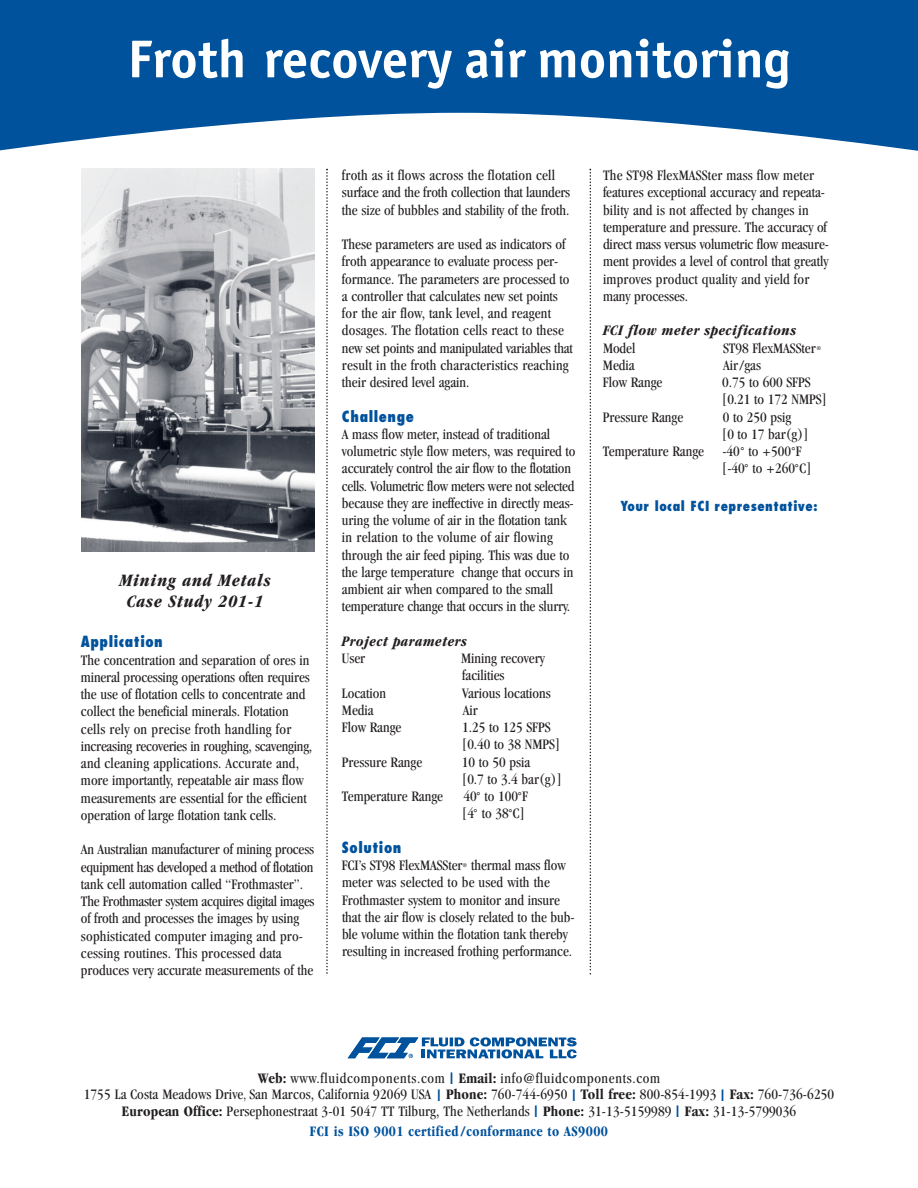
<style>
.page{position:relative;width:918px;height:1188px;background:#fff}
.page>*{position:absolute;margin:0;border:0;box-sizing:border-box;transform-origin:0 0}
.t1{font:700 53.4px "Officina Sans";color:#fff}
.t2{font:italic 700 condensed 18px/21.6px "Garamond";letter-spacing:.04em;color:#231f20;text-align:center}
.t3{font:condensed 15px/17.2px "Garamond";color:#231f20}
.t4{font:italic 700 condensed 15px "Garamond";letter-spacing:.03em;color:#231f20}
.t5{font:700 condensed 15px "Garamond";letter-spacing:.03em;color:#00529c;scale:.95 1}
.t6{font:800 condensed 15px "Futura";letter-spacing:.035em;color:#00529c}
.t7{font:800 condensed 13.5px "Futura";letter-spacing:.035em;color:#00529c}
.t8{font:condensed 6px "Garamond";color:#231f20}
.s1{font-weight:700}
.s2{font-weight:700;font-size:16.5px;color:#00529c}
</style>
<div class="page">
<svg style="left:0;top:0;width:918px;height:151px;fill:#00529c"></svg>
<svg style="left:348px;top:1037px;width:229px;height:21px"></svg>
<img style="left:81px;top:169px;width:233px;height:382px">
<svg style="left:326px;top:169px;width:2px;height:805px"></svg>
<svg style="left:590px;top:169px;width:1px;height:806px"></svg>
<h1 class="t1" style="left:128px;top:39px;width:664px">Froth recovery air monitoring</h1>
<p class="t2" style="left:120px;top:570px;width:153px">Mining and Metals<br>Case Study 201-1</p>
<p class="t6" style="left:81px;top:635px;width:83px">Application</p>
<p class="t3" style="left:81px;top:652px;width:233px">The concentration and separation of ores in mineral processing operations often requires the use of flotation cells to concentrate and collect the beneficial minerals. Flotation cells rely on precise froth handling for increasing recoveries in roughing, scavenging, and cleaning applications. Accurate and, more importantly, repeatable air mass flow measurements are essential for the efficient operation of large flotation tank cells.</p>
<p class="t3" style="left:81px;top:842px;width:235px">An Australian manufacturer of mining process equipment has developed a method of flotation tank cell automation called “Frothmaster”.<br>The Frothmaster system acquires digital images of froth and processes the images by using sophisticated computer imaging and pro&shy;cessing routines. This processed data produces very accurate measurements of the</p>
<p class="t3" style="left:342px;top:168px;width:230px">froth as it flows across the flotation cell surface and the froth collection that launders the size of bubbles and stability of the froth.</p>
<p class="t3" style="left:342px;top:237px;width:232px">These parameters are used as indicators of froth appearance to evaluate process per&shy;formance. The parameters are processed to a controller that calculates new set points for the air flow, tank level, and reagent dosages. The flotation cells react to these new set points and manipulated variables that result in the froth characteristics reaching their desired level again.</p>
<p class="t6" style="left:342px;top:410px;width:74px">Challenge</p>
<p class="t3" style="left:342px;top:427px;width:235px">A mass flow meter, instead of traditional volumetric style flow meters, was required to accurately control the air flow to the flotation cells. Volumetric flow meters were not selected because they are ineffective in directly meas&shy;uring the volume of air in the flotation tank in relation to the volume of air flowing through the air feed piping. This was due to the large temperature change that occurs in ambient air when compared to the small temperature change that occurs in the slurry.</p>
<p class="t4" style="left:342px;top:635px;width:127px">Project parameters</p>
<p class="t3" style="left:342px;top:651px;width:25px">User</p>
<p class="t3" style="left:461px;top:651px;width:85px">Mining recovery facilities</p>
<p class="t3" style="left:342px;top:685px;width:46px">Location</p>
<p class="t3" style="left:462px;top:685px;width:90px">Various locations</p>
<p class="t3" style="left:342px;top:703px;width:33px">Media</p>
<p class="t3" style="left:463px;top:703px;width:16px">Air</p>
<p class="t3" style="left:342px;top:720px;width:61px">Flow Range</p>
<p class="t3" style="left:462px;top:720px;width:101px">1.25 to 125 SFPS [0.40 to 38 NMPS]</p>
<p class="t3" style="left:342px;top:754px;width:82px">Pressure Range</p>
<p class="t3" style="left:462px;top:754px;width:102px">10 to 50 psia<br>[0.7 to 3.4 bar(g)]</p>
<p class="t3" style="left:342px;top:789px;width:103px">Temperature Range</p>
<p class="t3" style="left:462px;top:789px;width:68px">40˚ to 100˚F [4˚ to 38˚C]</p>
<p class="t6" style="left:342px;top:841px;width:61px">Solution</p>
<p class="t3" style="left:342px;top:858px;width:122px">FCI’s ST98 FlexMASSter</p>
<p class="t8" style="left:463px;top:863px;width:6px">®</p>
<p class="t3" style="left:342px;top:858px;width:234px;text-indent:129px">thermal mass flow meter was selected to be used with the Frothmaster system to monitor and insure that the air flow is closely related to the bub&shy;ble volume within the flotation tank thereby resulting in increased frothing performance.</p>
<p class="t3" style="left:603px;top:168px;width:227px">The ST98 FlexMASSter mass flow meter features exceptional accuracy and repeata&shy;bility and is not affected by changes in temperature and pressure. The accuracy of direct mass versus volumetric flow measure&shy;ment provides a level of control that greatly improves product quality and yield for many processes.</p>
<p class="t4" style="left:603px;top:325px;width:195px">FCI flow meter specifications</p>
<p class="t3" style="left:603px;top:340px;width:34px">Model</p>
<p class="t3" style="left:723px;top:340px;width:94px">ST98 FlexMASSter</p>
<p class="t8" style="left:816px;top:345px;width:6px">®</p>
<p class="t3" style="left:603px;top:358px;width:33px">Media</p>
<p class="t3" style="left:723px;top:358px;width:39px">Air /gas</p>
<p class="t3" style="left:603px;top:375px;width:61px">Flow Range</p>
<p class="t3" style="left:722px;top:375px;width:107px">0.75 to 600 SFPS [0.21 to 172 NMPS]</p>
<p class="t3" style="left:603px;top:409px;width:82px">Pressure Range</p>
<p class="t3" style="left:723px;top:409px;width:70px">0 to 250 psig</p>
<p class="t3" style="left:722px;top:427px;width:89px">[0 to 17 bar(g)]</p>
<p class="t3" style="left:603px;top:444px;width:200px">Temperature Range -40˚ to +500˚F</p>
<p class="t3" style="left:722px;top:461px;width:92px">[-40˚ to +260˚C]</p>
<p class="t7" style="left:620px;top:500px;width:199px">Your local FCI representative:</p>
<p class="t3" style="left:84px;top:1071px;width:752px;line-height:16.5px;text-align:center"><span class="s1">Web:</span> www.fluidcomponents.com <span class="s2">|</span> <span class="s1">Email:</span> info@fluidcomponents.com<br>1755 La Costa Meadows Drive, San Marcos, California 92069 USA <span class="s2">|</span> <span class="s1">Phone:</span> 760-744-6950 <span class="s2">|</span> <span class="s1">Toll free:</span> 800-854-1993 <span class="s2">|</span> <span class="s1">Fax:</span> 760-736-6250<br><span class="s1">European Office:</span> Persephonestraat 3-01 5047 TT Tilburg, The Netherlands <span class="s2">|</span> <span class="s1">Phone:</span> 31-13-5159989 <span class="s2">|</span> <span class="s1">Fax:</span> 31-13-5799036</p>
<p class="t5" style="left:310px;top:1125px;width:315px">FCI is ISO 9001 certified /conformance to AS9000</p>
</div>
